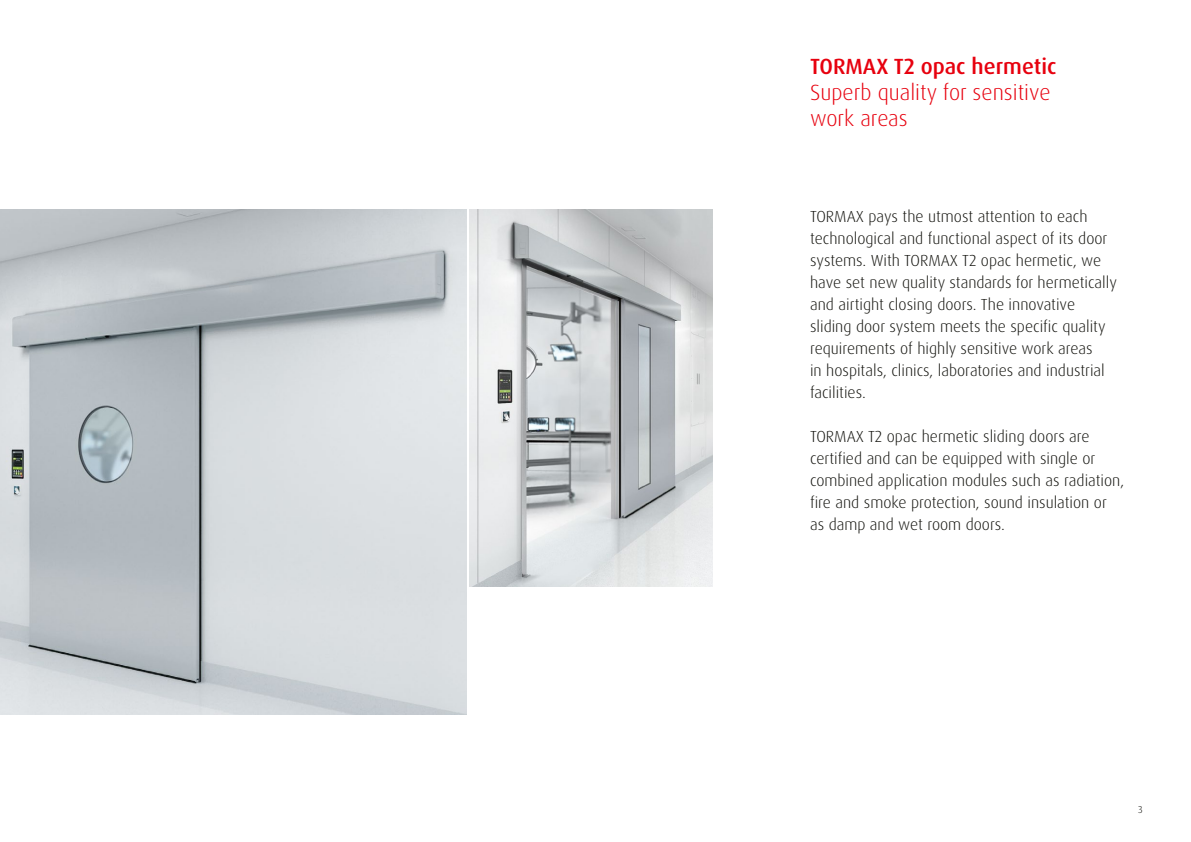
<style>
.page{position:relative;width:1191px;height:842px;background:#fff}
.page>*{position:absolute;margin:0;border:0;box-sizing:border-box;transform-origin:0 0}
.t1{font:300 22px/26px "Dax Pro";color:#e7000e}
.t2{font:500 22px "Dax Pro";color:#e7000e}
.t3{font:300 16px/22px "Dax Pro";color:#12120d}
.t4{font:300 10px "Dax Pro";color:#12120d}
</style>
<div class="page">
<img style="left:0;top:210px;width:467px;height:504px">
<img style="left:470px;top:210px;width:242px;height:377px">
<h1 class="t2" style="left:810px;top:52px;width:248px">TORMAX T2 opac hermetic</h1>
<h1 class="t1" style="left:810px;top:79px;width:242px">Superb quality for sensitive work areas</h1>
<p class="t3" style="left:810px;top:206px;width:308px">TORMAX pays the utmost attention to each technological and functional aspect of its door systems. With TORMAX T2 opac hermetic, we have set new quality standards for hermetically and airtight closing doors. The innovative sliding door system meets the specific quality requirements of highly sensitive work areas<br>in hospitals, clinics, laboratories and industrial facilities.</p>
<p class="t3" style="left:810px;top:426px;width:316px">TORMAX T2 opac hermetic sliding doors are certified and can be equipped with single or combined application modules such as radiation, fire and smoke protection, sound insulation or as damp and wet room doors.</p>
<p class="t4" style="left:1138px;top:803px;width:6px">3</p>
</div>
